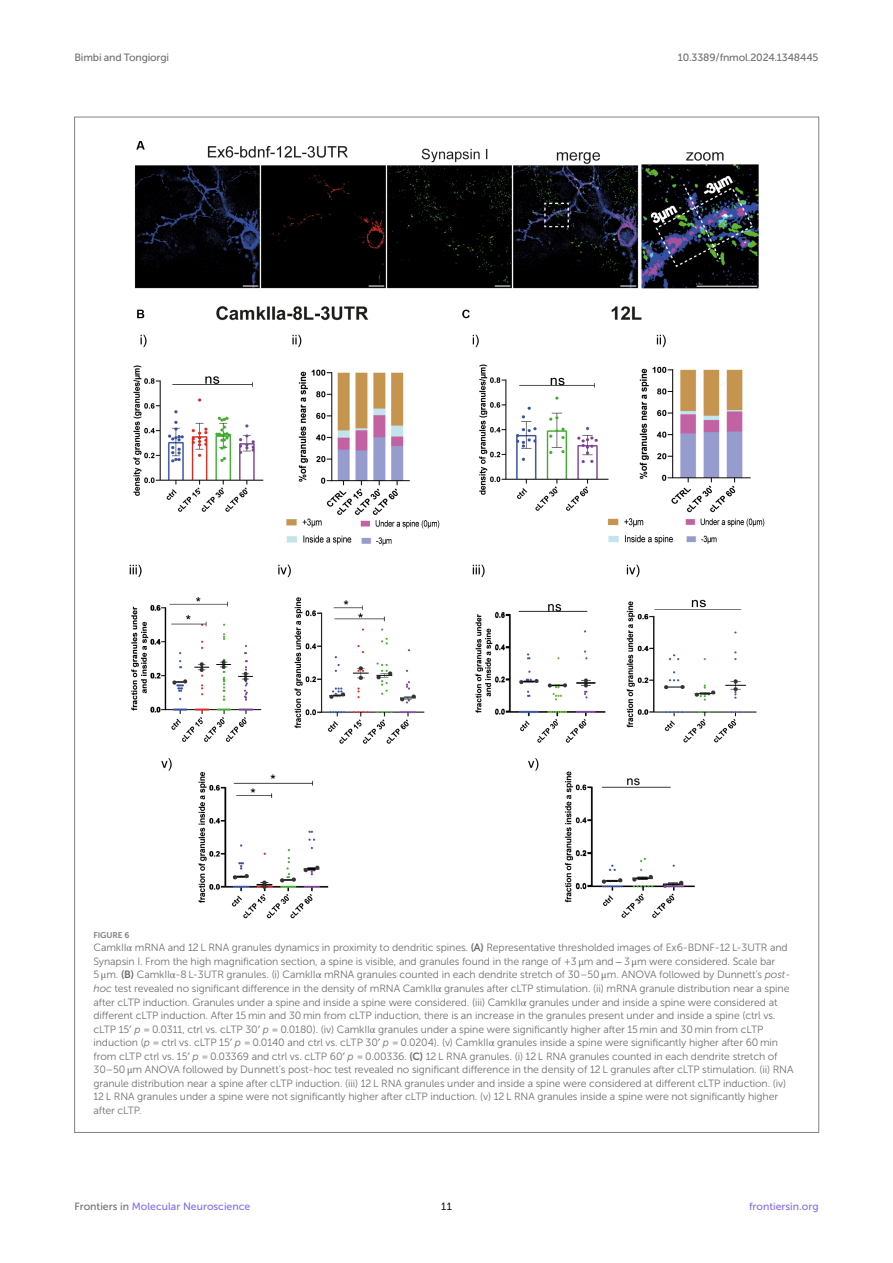
<style>
.page{position:relative;width:893px;height:1263px;background:#fff}
.page>*{position:absolute;margin:0;border:0;box-sizing:border-box;transform-origin:0 0}
.FIG_LEG{font:10.5px/13.5px "Museo Sans 300";letter-spacing:-.01em;color:#706f70}
.t1{font:10.5px "Museo Sans 500";color:#856df0}
.t2{font:10.5px "Museo Sans 500";letter-spacing:-.015em;color:#706f70}
.t3{font:10.5px "Museo Sans 500";color:#1b1c1b}
.FIG_HD{font:8.25px "Museo Sans 700";letter-spacing:-.01em;color:#7e7f7f}
.s1{font-family:"STIX General"}
.s2{font-family:"Museo Sans 700"}
.s3{font-style:italic}
.s4{font-family:"Gentium Plus"}
.s5{color:#706f70}
</style>
<div class="page">
<img style="left:129px;top:141px;width:636px;height:778px">
<p class="t2" style="left:74px;top:51px;width:96px">Bimbi and Tongiorgi</p>
<p class="t2" style="left:678px;top:51px;width:142px">10.3389/fnmol.2024.1348445</p>
<p class="FIG_HD" style="left:94px;top:930px;width:37px">FIGURE 6</p>
<p class="FIG_LEG" style="left:94px;top:941px;width:701px">CamkII<span class="s1">α</span> mRNA and 12 L RNA granules dynamics in proximity to dendritic spines. <span class="s2">(A)</span> Representative thresholded images of Ex6-BDNF-12 L-3UTR and Synapsin I. From the high magnification section, a spine is visible, and granules found in the range of +3 <span class="s1">μ</span>m and <span class="s1">−</span> 3 <span class="s1">μ</span>m were considered. Scale bar<br>5 <span class="s1">μ</span>m. <span class="s2">(B)</span> CamkII<span class="s1">α</span>-8 L-3UTR granules. (i) CamkII<span class="s1">α</span> mRNA granules counted in each dendrite stretch of 30–50 <span class="s1">μ</span>m. ANOVA followed by Dunnett’s <span class="s3">post&shy;hoc</span> test revealed no significant difference in the density of mRNA CamkII<span class="s1">α</span> granules after cLTP stimulation. (ii) mRNA granule distribution near a spine after cLTP induction. Granules under a spine and inside a spine were considered. (iii) CamkII<span class="s1">α</span> granules under and inside a spine were considered at different cLTP induction. After 15 min and 30 min from cLTP induction, there is an increase in the granules present under and inside a spine (ctrl vs. cLTP 15<span class="s4">′</span> <span class="s3">p</span> = 0.0311, ctrl vs. cLTP 30<span class="s4">′</span> <span class="s3">p</span> = 0.0180). (iv) CamkII<span class="s1">α</span> granules under a spine were significantly higher after 15 min and 30 min from cLTP induction (<span class="s3">p</span> = ctrl vs. cLTP 15<span class="s4">′</span> <span class="s3">p</span> = 0.0140 and ctrl vs. cLTP 30<span class="s4">′</span> <span class="s3">p</span> = 0.0204). (v) CamkII<span class="s1">α</span> granules inside a spine were significantly higher after 60 min from cLTP ctrl vs. 15<span class="s4">′</span> <span class="s3">p</span> = 0.03369 and ctrl vs. cLTP 60<span class="s4">′</span> <span class="s3">p</span> = 0.00336. <span class="s2">(C)</span> 12 L RNA granules. (i) 12 L RNA granules counted in each dendrite stretch of 30–50 <span class="s1">μ</span>m ANOVA followed by Dunnett’s post-hoc test revealed no significant difference in the density of 12 L granules after cLTP stimulation. (ii) RNA granule distribution near a spine after cLTP induction. (iii) 12 L RNA granules under and inside a spine were considered at different cLTP induction. (iv)<br>12 L RNA granules under a spine were not significantly higher after cLTP induction. (v) 12 L RNA granules inside a spine were not significantly higher after cLTP.</p>
<p class="t1" style="left:74px;top:1200px;width:177px"><span class="s5">Frontiers in</span> Molecular Neuroscience</p>
<p class="t3" style="left:441px;top:1200px;width:12px">11</p>
<p class="t1" style="left:749px;top:1200px;width:71px">frontiersin.org</p>
</div>
